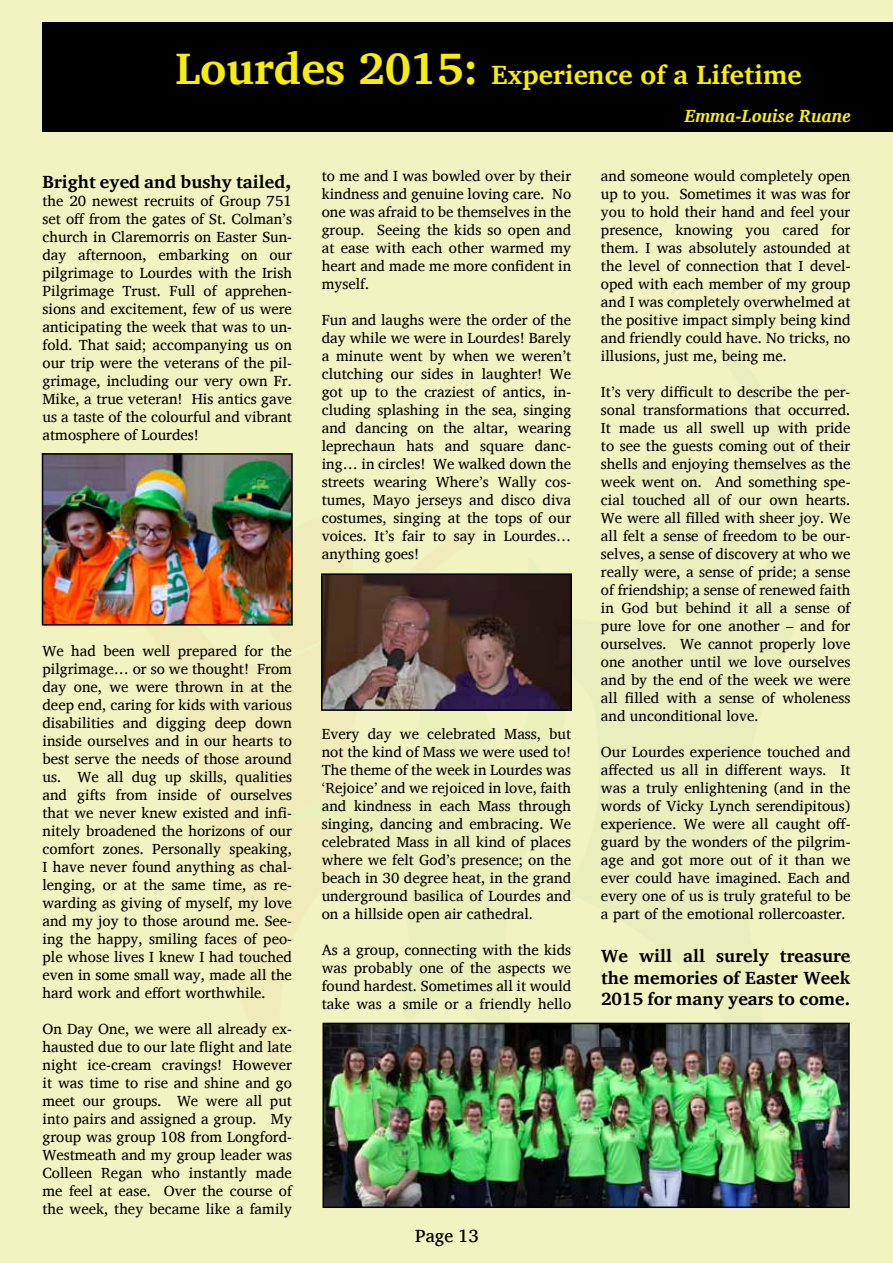
<style>
.page{position:relative;width:893px;height:1263px;background:#f1f3c0}
.page>*{position:absolute;margin:0;border:0;box-sizing:border-box;transform-origin:0 0}
.t1{font:700 27px "Charis SIL";color:#f7ec0f}
.t2{font:700 18px/21.6px "Charis SIL";color:#000;text-align:justify}
.t3{font:italic 700 18px "Charis SIL";color:#f7ec16}
.t4{font:18px "Charis SIL";color:#000}
.t5{font:15px/18px "Charis SIL";color:#000;text-align:justify}
.s1{font-size:45px}
.s2{font-size:21px}
</style>
<div class="page">
<div style="left:43px;top:22px;width:850px;height:110px;background:#010000"></div>
<img style="left:45px;top:456px;width:245px;height:167px">
<div style="left:42px;top:453px;width:251px;height:173px;border:2px solid #000"></div>
<img style="left:325px;top:1026px;width:522px;height:179px">
<div style="left:322px;top:1023px;width:528px;height:185px;border:2px solid #000"></div>
<img style="left:324px;top:576px;width:245px;height:132px">
<div style="left:321px;top:573px;width:251px;height:138px;border:2px solid #000"></div>
<h1 class="t1" style="left:175px;top:59px;width:628px"><span class="s1">Lourdes 2015:</span> Experience of a Lifetime</h1>
<p class="t3" style="left:685px;top:105px;width:168px">Emma-Louise Ruane</p>
<p class="t2" style="left:43px;top:171px;width:251px">Bright eyed and bushy tailed<span class="s2">,</span></p>
<p class="t5" style="left:43px;top:192px;width:251px">the 20 newest recruits of Group 751 set off from the gates of St. Colman’s church in Claremorris on Easter Sun&shy;day afternoon, embarking on our pilgrimage to Lourdes with the Irish Pilgrimage Trust. Full of apprehen&shy;sions and excitement, few of us were anticipating the week that was to un&shy;fold. That said; accompanying us on our trip were the veterans of the pil&shy;grimage, including our very own Fr.<br>Mike, a true veteran! His antics gave us a taste of the colourful and vibrant atmosphere of Lourdes!</p>
<p class="t5" style="left:322px;top:166px;width:251px">to me and I was bowled over by their kindness and genuine loving care. No one was afraid to be themselves in the group. Seeing the kids so open and at ease with each other warmed my heart and made me more confident in myself.</p>
<p class="t5" style="left:322px;top:310px;width:251px">Fun and laughs were the order of the day while we were in Lourdes! Barely a minute went by when we weren’t clutching our sides in laughter! We got up to the craziest of antics, in&shy;cluding splashing in the sea, singing and dancing on the altar, wearing leprechaun hats and square danc&shy;ing… in circles! We walked down the streets wearing Where’s Wally cos&shy;tumes, Mayo jerseys and disco diva costumes, singing at the tops of our voices. It’s fair to say in Lourdes… anything goes!</p>
<p class="t5" style="left:43px;top:642px;width:251px">We had been well prepared for the pilgrimage… or so we thought! From day one, we were thrown in at the deep end, caring for kids with various disabilities and digging deep down inside ourselves and in our hearts to best serve the needs of those around us. We all dug up skills, qualities and gifts from inside of ourselves that we never knew existed and infi&shy;nitely broadened the horizons of our comfort zones. Personally speaking, I have never found anything as chal&shy;lenging, or at the same time, as re&shy;warding as giving of myself, my love and my joy to those around me. See&shy;ing the happy, smiling faces of peo&shy;ple whose lives I knew I had touched even in some small way, made all the hard work and effort worthwhile.</p>
<p class="t5" style="left:43px;top:1020px;width:251px">On Day One, we were all already ex&shy;hausted due to our late flight and late night ice-cream cravings! However it was time to rise and shine and go meet our groups. We were all put into pairs and assigned a group. My group was group 108 from Longford-Westmeath and my group leader was Colleen Regan who instantly made me feel at ease. Over the course of the week, they became like a family</p>
<p class="t5" style="left:322px;top:724px;width:251px">Every day we celebrated Mass, but not the kind of Mass we were used to!<br>The theme of the week in Lourdes was ‘Rejoice’ and we rejoiced in love, faith and kindness in each Mass through singing, dancing and embracing. We celebrated Mass in all kind of places where we felt God’s presence; on the beach in 30 degree heat, in the grand underground basilica of Lourdes and on a hillside open air cathedral.</p>
<p class="t5" style="left:322px;top:940px;width:251px">As a group, connecting with the kids was probably one of the aspects we found hardest. Sometimes all it would take was a smile or a friendly hello</p>
<p class="t4" style="left:415px;top:1225px;width:65px">Page 13</p>
<p class="t5" style="left:601px;top:166px;width:251px">and someone would completely open up to you. Sometimes it was was for you to hold their hand and feel your presence, knowing you cared for them. I was absolutely astounded at the level of connection that I devel&shy;oped with each member of my group and I was completely overwhelmed at the positive impact simply being kind and friendly could have. No tricks, no illusions, just me, being me.</p>
<p class="t5" style="left:601px;top:382px;width:251px">It’s very difficult to describe the per&shy;sonal transformations that occurred.<br>It made us all swell up with pride to see the guests coming out of their shells and enjoying themselves as the week went on. And something spe&shy;cial touched all of our own hearts.<br>We were all filled with sheer joy. We all felt a sense of freedom to be our&shy;selves, a sense of discovery at who we really were, a sense of pride; a sense of friendship; a sense of renewed faith in God but behind it all a sense of pure love for one another – and for ourselves. We cannot properly love one another until we love ourselves and by the end of the week we were all filled with a sense of wholeness and unconditional love.</p>
<p class="t5" style="left:601px;top:742px;width:251px">Our Lourdes experience touched and affected us all in different ways. It was a truly enlightening (and in the words of Vicky Lynch serendipitous) experience. We were all caught off&shy;guard by the wonders of the pilgrim&shy;age and got more out of it than we ever could have imagined. Each and every one of us is truly grateful to be a part of the emotional rollercoaster.</p>
<p class="t2" style="left:601px;top:945px;width:251px">We will all surely treasure the memories of Easter Week 2015 for many years to come.</p>
</div>
